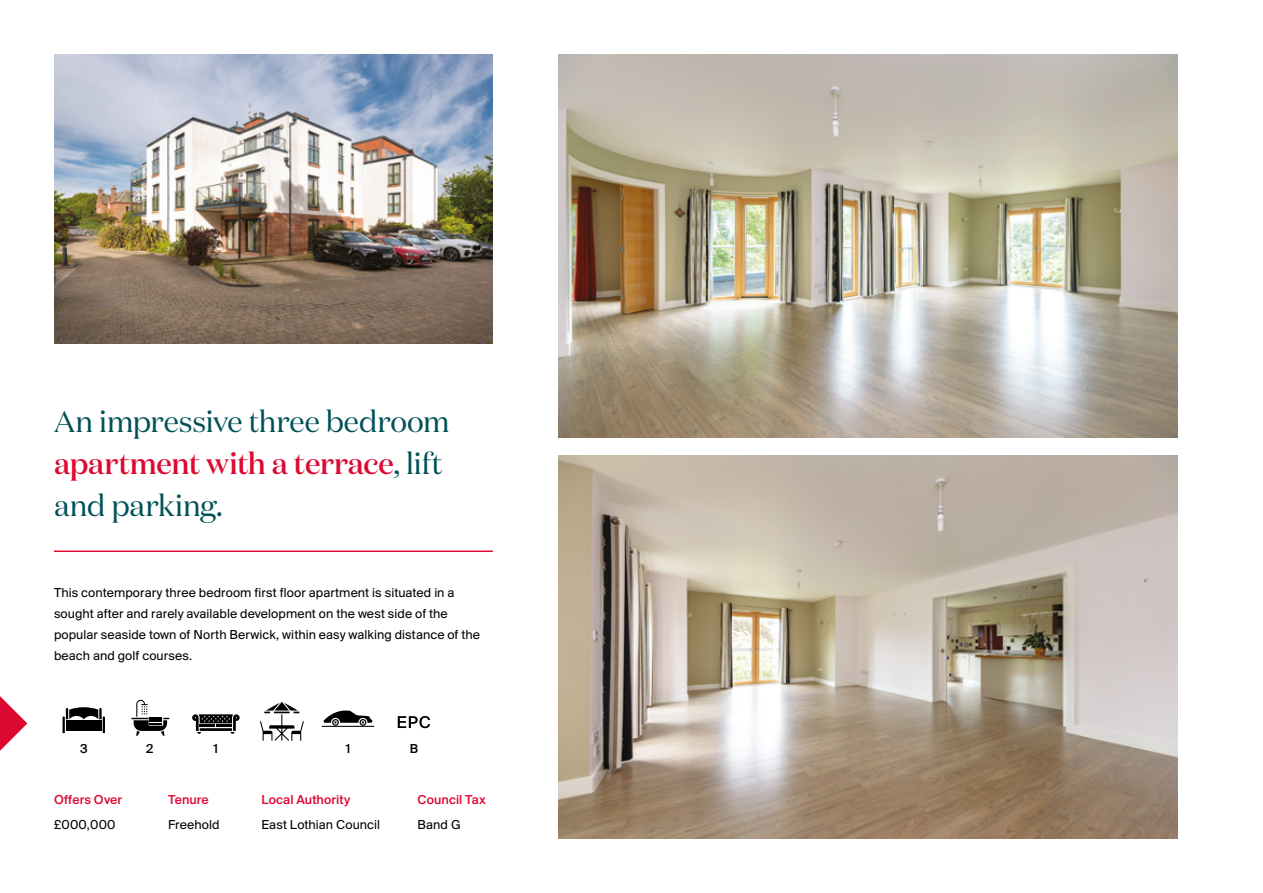
<style>
.page{position:relative;width:1263px;height:893px;background:#fff}
.page>*{position:absolute;margin:0;border:0;box-sizing:border-box;transform-origin:0 0}
.t1{font:30px/42px "Domaine Disp";letter-spacing:-.005em;color:#005157}
.t2{font:13.5px/21px "Suisse BP Intl";letter-spacing:.005em;color:#000}
.t3{font:500 13.5px "Suisse BP Intl";letter-spacing:.005em;color:#dd0932}
.t4{font:500 13.5px "Suisse BP Intl";color:#000}
.s1{font-weight:500;color:#dd0932}
</style>
<div class="page">
<hr style="left:54px;top:550px;width:439px;height:2px;background:#dd0932">
<img style="left:559px;top:54px;width:619px;height:383px">
<img style="left:559px;top:455px;width:619px;height:384px">
<svg style="left:260px;top:702px;width:44px;height:39px"></svg>
<svg style="left:322px;top:710px;width:52px;height:17px"></svg>
<svg style="left:63px;top:707px;width:42px;height:26px"></svg>
<svg style="left:131px;top:700px;width:38px;height:36px"></svg>
<svg style="left:192px;top:714px;width:48px;height:20px"></svg>
<svg style="left:0;top:696px;width:27px;height:55px"></svg>
<svg style="left:398px;top:716px;width:32px;height:12px"></svg>
<img style="left:54px;top:54px;width:439px;height:289px">
<h1 class="t1" style="left:54px;top:401px;width:397px">An impressive three bedroom <span class="s1">apartment with a terrace</span>, lift and parking.</h1>
<p class="t2" style="left:54px;top:582px;width:428px">This contemporary three bedroom first floor apartment is situated in a sought after and rarely available development on the west side of the popular seaside town of North Berwick, within easy walking distance of the beach and golf courses.</p>
<p class="t4" style="left:80px;top:740px;width:9px">3</p>
<p class="t4" style="left:146px;top:740px;width:9px">2</p>
<p class="t4" style="left:214px;top:740px;width:6px">1</p>
<p class="t4" style="left:346px;top:740px;width:6px">1</p>
<p class="t4" style="left:410px;top:740px;width:10px">B</p>
<p class="t3" style="left:54px;top:792px;width:70px">Offers Over</p>
<p class="t2" style="left:54px;top:814px;width:63px">£000,000</p>
<p class="t3" style="left:168px;top:792px;width:42px">Tenure</p>
<p class="t2" style="left:168px;top:814px;width:53px">Freehold</p>
<p class="t3" style="left:261px;top:792px;width:90px">Local Authority</p>
<p class="t2" style="left:261px;top:814px;width:120px">East Lothian Council</p>
<p class="t3" style="left:418px;top:792px;width:70px">Council Tax</p>
<p class="t2" style="left:418px;top:814px;width:45px">Band G</p>
</div>
